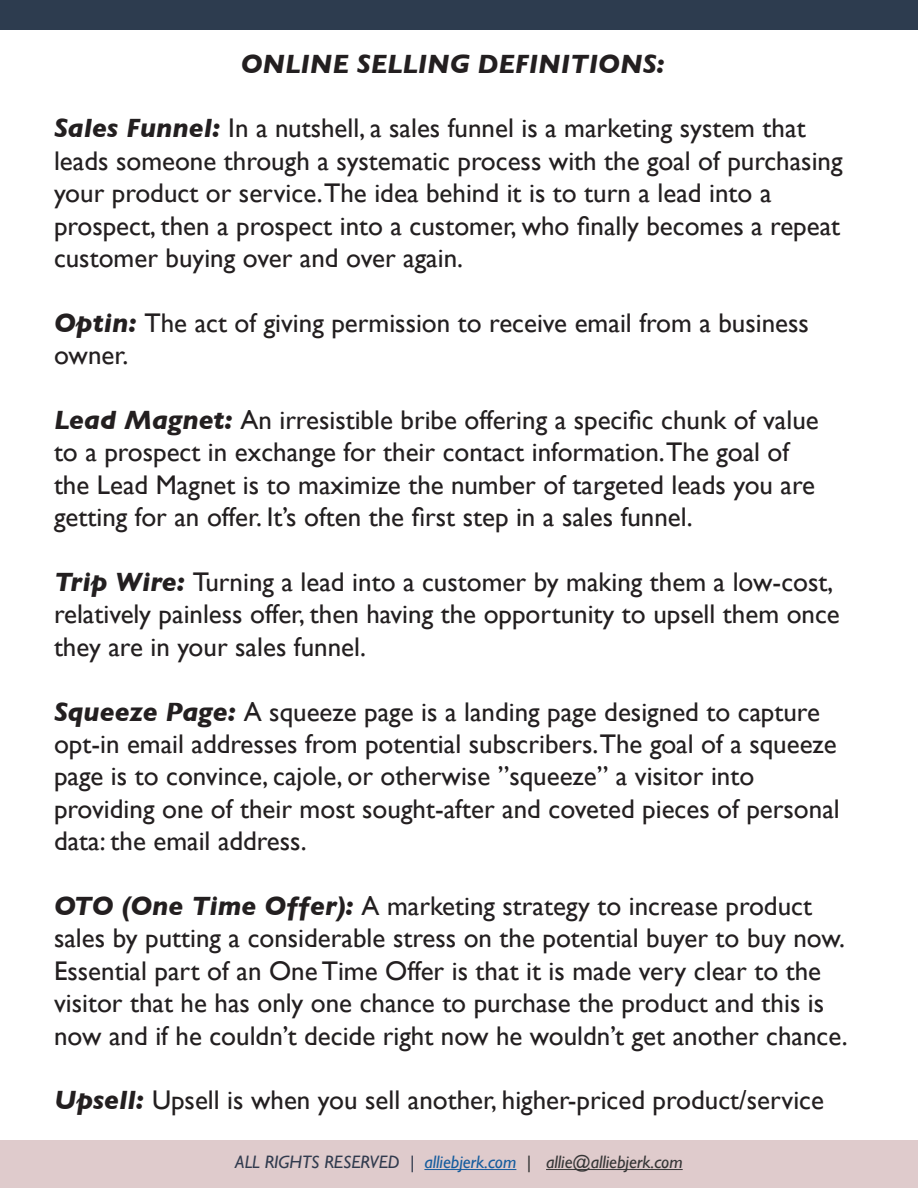
<style>
.page{position:relative;width:918px;height:1188px;background:#fff}
.page>*{position:absolute;margin:0;border:0;box-sizing:border-box;transform-origin:0 0}
.t1{font:27px/32.4px "Gill Sans";color:#231f20}
.t2{font:italic 700 27px "Gill Sans";color:#231f20}
.t3{font:italic 18px "Gill Sans";color:#363636}
.s1{font-weight:700;font-style:italic}
.s2{color:#313b4e}
.s3{color:#175d9e}
</style>
<div class="page">
<div style="left:0;top:1141px;width:918px;height:47px;background:#dfcbcc"></div>
<div style="left:0;top:0;width:918px;height:29px;background:#2d3c4f"></div>
<hr style="left:424px;top:1169px;width:92px;height:1px;background:#175d9e">
<hr style="left:546px;top:1169px;width:137px;height:1px;background:#363636">
<p class="t2" style="left:241px;top:48px;width:426px">ONLINE SELLING DEFINITIONS:</p>
<p class="t1" style="left:54px;top:112px;width:790px"><span class="s1">Sales Funnel:</span> In a nutshell, a sales funnel is a marketing system that leads someone through a systematic process with the goal of purchasing your product or service.The idea behind it is to turn a lead into a prospect, then a prospect into a customer, who finally becomes a repeat customer buying over and over again.</p>
<p class="t1" style="left:54px;top:306px;width:756px"><span class="s1">Optin:</span> The act of giving permission to receive email from a business owner.</p>
<p class="t1" style="left:54px;top:403px;width:766px"><span class="s1">Lead Magnet:</span> An irresistible bribe offering a specific chunk of value to a prospect in exchange for their contact information.The goal of the Lead Magnet is to maximize the number of targeted leads you are getting for an offer. It’s often the first step in a sales funnel.</p>
<p class="t1" style="left:54px;top:565px;width:787px"><span class="s1">Trip Wire:</span> Turning a lead into a customer by making them a low-cost, relatively painless offer, then having the opportunity to upsell them once they are in your sales funnel.</p>
<p class="t1" style="left:54px;top:695px;width:787px"><span class="s1">Squeeze Page:</span> A squeeze page is a landing page designed to capture opt-in email addresses from potential subscribers.The goal of a squeeze page is to convince, cajole, or otherwise ”squeeze” a visitor into providing one of their most sought-after and coveted pieces of personal data: the email address.</p>
<p class="t1" style="left:54px;top:889px;width:795px"><span class="s1">OTO (One Time Offer):</span> A marketing strategy to increase product sales by putting a considerable stress on the potential buyer to buy now.<br>Essential part of an One Time Offer is that it is made very clear to the visitor that he has only one chance to purchase the product and this is now and if he couldn’t decide right now he wouldn’t get another chance.</p>
<p class="t1" style="left:54px;top:1084px;width:772px"><span class="s1">Upsell:</span> Upsell is when you sell another, higher-priced product/service</p>
<p class="t3" style="left:235px;top:1152px;width:449px"><span class="s2">ALL RIGHTS RESERVED |</span> <span class="s3">alliebjerk.com</span> | allie@alliebjerk.com</p>
</div>
